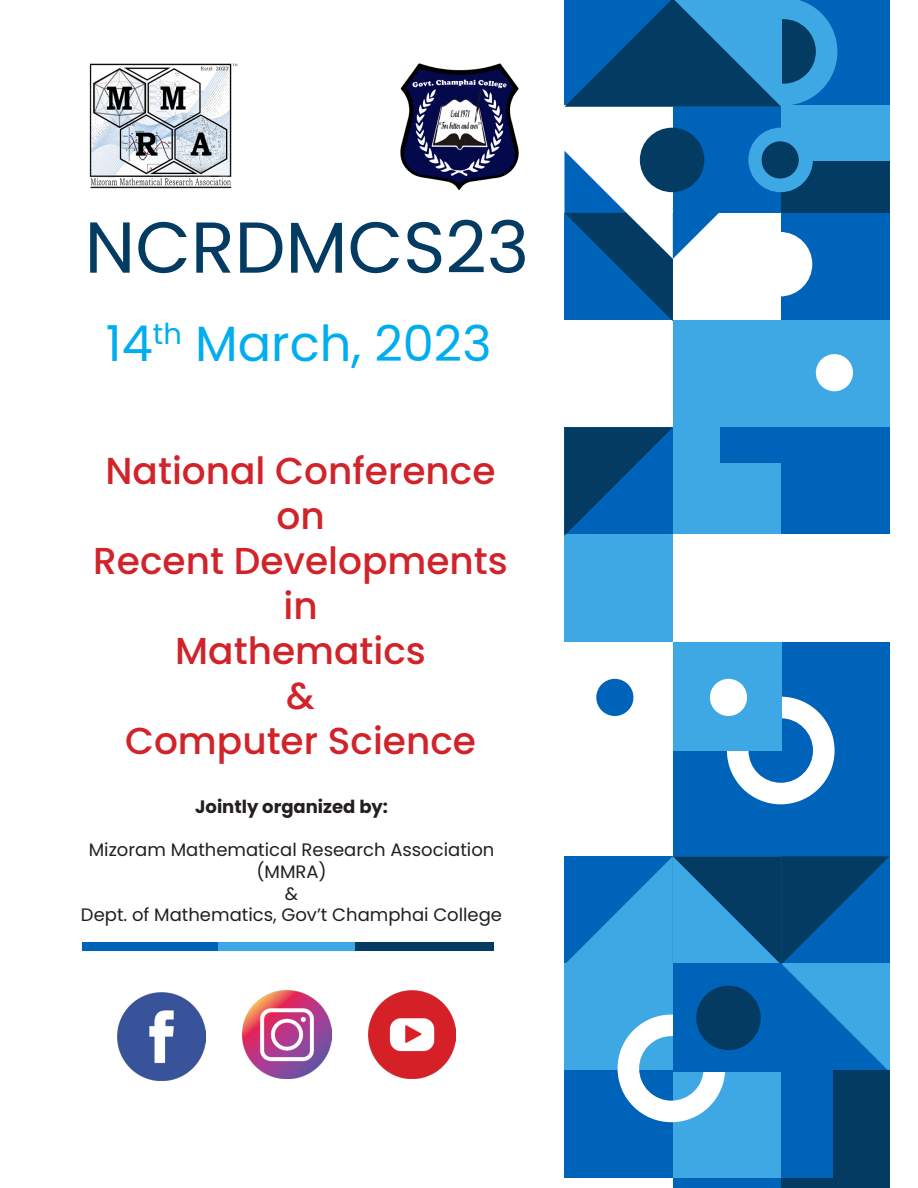
<style>
.page{position:relative;width:918px;height:1188px;background:#fff}
.page>*{position:absolute;margin:0;border:0;box-sizing:border-box;transform-origin:0 0}
.t1{font:72px "Poppins";color:#033b63}
.t2{font:49.5px "Poppins";color:#00aeef}
.t3{font:500 37.5px/45px "Poppins";color:#d1232a;text-align:center}
.t4{font:18px/21.6px "Poppins";color:#231f20;text-align:center}
.t5{font:700 18px "Poppins";color:#231f20}
</style>
<div class="page">
<div style="left:781px;top:0;width:109px;height:107px;background:#0063ba"></div>
<div style="left:673px;top:106px;width:108px;height:108px;background:#0063ba"></div>
<div style="left:781px;top:106px;width:109px;height:108px;background:#3da8e3"></div>
<div style="left:781px;top:161px;width:109px;height:53px;background:#033b63"></div>
<div style="left:673px;top:213px;width:108px;height:108px;background:#fff"></div>
<div style="left:781px;top:213px;width:109px;height:108px;background:#0063ba"></div>
<div style="left:673px;top:320px;width:108px;height:108px;background:#3da8e3"></div>
<div style="left:781px;top:320px;width:109px;height:108px;background:#3da8e3"></div>
<div style="left:673px;top:427px;width:108px;height:109px;background:#3da8e3"></div>
<div style="left:781px;top:427px;width:109px;height:109px;background:#0063ba"></div>
<div style="left:564px;top:535px;width:109px;height:108px;background:#3da8e3"></div>
<div style="left:673px;top:535px;width:108px;height:108px;background:#fff"></div>
<div style="left:781px;top:535px;width:109px;height:108px;background:#fff"></div>
<div style="left:564px;top:642px;width:109px;height:108px;background:#fff"></div>
<div style="left:781px;top:642px;width:109px;height:108px;background:#0063ba"></div>
<div style="left:673px;top:749px;width:108px;height:108px;background:#0063ba"></div>
<div style="left:781px;top:749px;width:109px;height:108px;background:#0063ba"></div>
<div style="left:564px;top:1071px;width:109px;height:108px;background:#0063ba"></div>
<div style="left:673px;top:1071px;width:108px;height:108px;background:#3da8e3"></div>
<div style="left:781px;top:1071px;width:109px;height:108px;background:#0063ba"></div>
<div style="left:564px;top:1178px;width:109px;height:10px;background:#fff"></div>
<div style="left:673px;top:1178px;width:108px;height:10px;background:#0063ba"></div>
<svg style="left:727px;top:697px;width:108px;height:107px"></svg>
<div style="left:640px;top:128px;width:64px;height:64px;background:#033b63;border-radius:50%"></div>
<div style="left:748px;top:128px;width:65px;height:64px;background:#3da8e3;border-radius:50%"></div>
<svg style="left:781px;top:232px;width:31px;height:64px"></svg>
<div style="left:762px;top:141px;width:37px;height:38px;background:#033b63;border-radius:50%"></div>
<div style="left:816px;top:354px;width:37px;height:37px;background:#fff;border-radius:50%"></div>
<svg style="left:564px;top:151px;width:155px;height:170px"></svg>
<svg style="left:564px;top:427px;width:109px;height:109px;background:#02508f"></svg>
<div style="left:720px;top:427px;width:121px;height:36px;background:#0063ba"></div>
<div style="left:673px;top:642px;width:108px;height:108px;background:#3da8e3"></div>
<div style="left:710px;top:679px;width:37px;height:37px;background:#fff;border-radius:50%"></div>
<div style="left:596px;top:679px;width:37px;height:37px;background:#0063ba;border-radius:50%"></div>
<svg style="left:564px;top:856px;width:326px;height:266px"></svg>
<div style="left:696px;top:986px;width:65px;height:64px;background:#033b63;border-radius:50%"></div>
<div style="left:833px;top:1071px;width:57px;height:108px;background:#033b63"></div>
<div style="left:781px;top:1178px;width:109px;height:10px;background:#033b63"></div>
<svg style="left:564px;top:0;width:273px;height:107px;background:#14669f"></svg>
<div style="left:82px;top:943px;width:139px;height:8px;background:#0063ba"></div>
<div style="left:219px;top:943px;width:138px;height:8px;background:#3da8e3"></div>
<div style="left:355px;top:943px;width:138px;height:8px;background:#033b63"></div>
<img style="left:89px;top:63px;width:149px;height:126px">
<img style="left:117px;top:992px;width:88px;height:88px">
<img style="left:243px;top:991px;width:88px;height:88px">
<img style="left:368px;top:991px;width:88px;height:88px">
<img style="left:400px;top:63px;width:119px;height:127px">
<h1 class="t1" style="left:85px;top:206px;width:446px">NCRDMCS23</h1>
<h2 class="t2" style="left:106px;top:315px;width:387px">14<sup>th</sup> March, 2023</h2>
<h3 class="t3" style="left:93px;top:449px;width:416px">National Conference on<br>Recent Developments in<br>Mathematics<br>&amp;<br>Computer Science</h3>
<p class="t5" style="left:195px;top:797px;width:194px">Jointly organized by:</p>
<p class="t4" style="left:81px;top:839px;width:423px">Mizoram Mathematical Research Association (MMRA)<br>&amp;<br>Dept. of Mathematics, Gov’t Champhai College</p>
</div>
